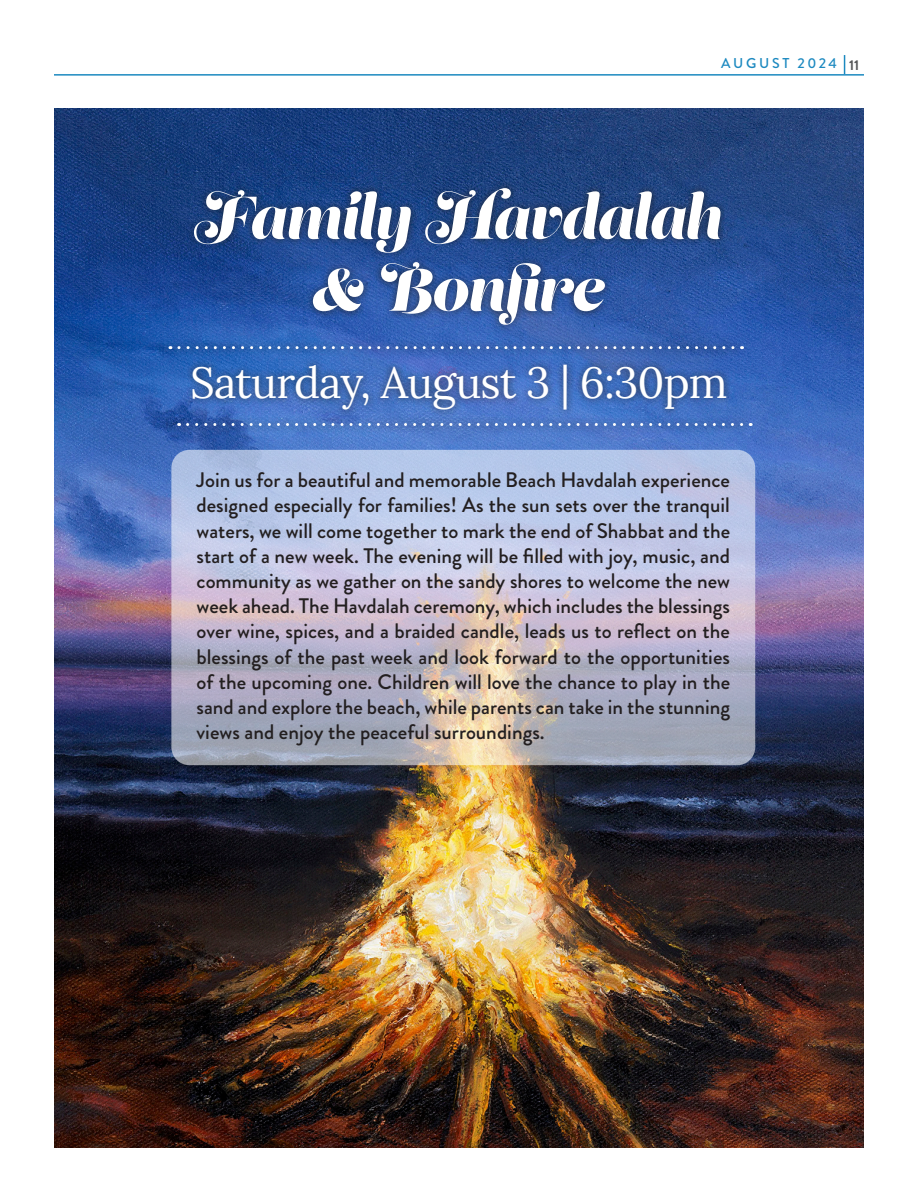
<style>
.page{position:relative;width:918px;height:1188px;background:#fff}
.page>*{position:absolute;margin:0;border:0;box-sizing:border-box;transform-origin:0 0}
.t1{font:60px "Lust Script";color:#fff}
.t2{font:43.5px "Lora";letter-spacing:-.02em;color:#fff}
.t3{font:500 21px/25.2px "Brandon Grotesque";color:#231f20;text-align:justify}
.t4{font:500 14.25px "Brandon Grotesque";letter-spacing:.185em;color:#1c89c0}
.s1{font-weight:700;color:#57585a}
</style>
<div class="page">
<svg style="left:844px;top:55px;width:1px;height:19px"></svg>
<hr style="left:54px;top:74px;width:810px;height:2px;background:#1c89c0">
<img style="left:54px;top:108px;width:810px;height:1040px">
<div style="left:185px;top:357px;width:549px;height:61px;background:#231f20;opacity:.75"></div>
<div style="left:186px;top:180px;width:542px;height:153px;background:#231f20;opacity:.75"></div>
<svg style="left:164px;top:417px;width:588px;height:17px;background:#4671c0"></svg>
<svg style="left:188px;top:423px;width:563px;height:3px;background:#7493cb"></svg>
<svg style="left:155px;top:340px;width:588px;height:17px;background:#3463b4"></svg>
<svg style="left:179px;top:346px;width:564px;height:3px;background:#6687c2"></svg>
<svg style="left:171px;top:450px;width:584px;height:315px;background:#bcbdd2"></svg>
<p class="t4" style="left:721px;top:53px;width:140px">AUGUST 2024 <span class="s1">11</span></p>
<p class="t1" style="left:195px;top:180px;width:529px">Family Havdalah</p>
<p class="t1" style="left:312px;top:252px;width:295px">&amp; Bonfire</p>
<p class="t2" style="left:190px;top:349px;width:539px">Saturday, August 3 | 6:30pm</p>
<p class="t3" style="left:197px;top:468px;width:535px">Join us for a beautiful and memorable Beach Havdalah experience designed especially for families! As the sun sets over the tranquil waters, we will come together to mark the end of Shabbat and the start of a new week. The evening will be filled with joy, music, and community as we gather on the sandy shores to welcome the new week ahead. The Havdalah ceremony, which includes the blessings over wine, spices, and a braided candle, leads us to reflect on the blessings of the past week and look forward to the opportunities of the upcoming one. Children will love the chance to play in the sand and explore the beach, while parents can take in the stunning views and enjoy the peaceful surroundings.</p>
</div>
